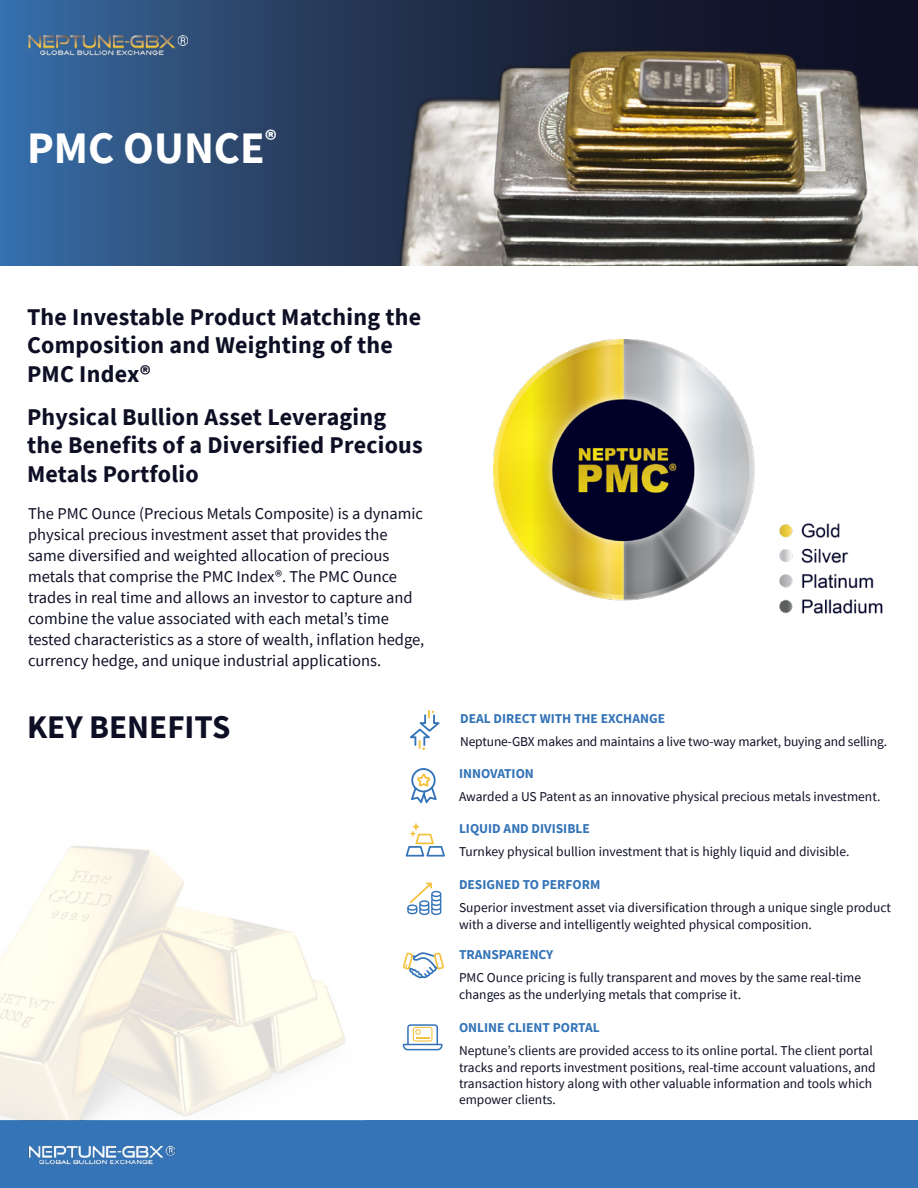
<style>
.page{position:relative;width:918px;height:1188px;background:#fff}
.page>*{position:absolute;margin:0;border:0;box-sizing:border-box;transform-origin:0 0}
.t1{font:700 45px "Source Sans Pro";color:#fff}
.t2{font:700 33px "Source Sans Pro";color:#0e0f25}
.t3{font:700 24px/28.8px "Source Sans Pro";letter-spacing:.01em;color:#0e0f25}
.t4{font:16.5px/21px "Source Sans Pro";color:#0e0f25}
.t5{font:13.5px/16.2px "Source Sans Pro";color:#0e0f25}
.t6{font:700 13.5px "Source Sans Pro";color:#3474b7}
</style>
<div class="page">
<svg style="left:410px;top:710px;width:30px;height:40px"></svg>
<svg style="left:406px;top:823px;width:39px;height:34px"></svg>
<svg style="left:407px;top:883px;width:34px;height:32px"></svg>
<svg style="left:411px;top:768px;width:26px;height:35px"></svg>
<svg style="left:403px;top:952px;width:41px;height:26px"></svg>
<div style="left:0;top:1120px;width:918px;height:68px;background:#3474b7"></div>
<img style="left:28px;top:1145px;width:148px;height:20px">
<img style="left:0;top:846px;width:346px;height:274px">
<svg style="left:0;top:0;width:294px;height:266px;background:#305684"></svg>
<img style="left:294px;top:0;width:624px;height:266px">
<img style="left:494px;top:339px;width:389px;height:275px">
<img style="left:29px;top:33px;width:159px;height:24px">
<svg style="left:403px;top:1024px;width:40px;height:26px"></svg>
<h1 class="t1" style="left:27px;top:117px;width:251px">PMC OUNCE<sup>®</sup></h1>
<h3 class="t3" style="left:27px;top:302px;width:396px">The Investable Product Matching the<br>Composition and Weighting of the<br>PMC Index®</h3>
<h3 class="t3" style="left:27px;top:402px;width:397px">Physical Bullion Asset Leveraging the Benefits of a Diversified Precious<br>Metals Portfolio</h3>
<p class="t4" style="left:28px;top:503px;width:398px">The PMC Ounce (Precious Metals Composite) is a dynamic physical precious investment asset that provides the same diversified and weighted allocation of precious metals that comprise the PMC Index®. The PMC Ounce trades in real time and allows an investor to capture and combine the value associated with each metal’s time tested characteristics as a store of wealth, inflation hedge, currency hedge, and unique industrial applications.</p>
<h2 class="t2" style="left:27px;top:704px;width:205px">KEY BENEFITS</h2>
<p class="t6" style="left:460px;top:709px;width:207px">DEAL DIRECT WITH THE EXCHANGE</p>
<p class="t5" style="left:460px;top:733px;width:429px">Neptune-GBX makes and maintains a live two-way market, buying and selling.</p>
<p class="t6" style="left:459px;top:764px;width:76px">INNOVATION</p>
<p class="t5" style="left:459px;top:788px;width:423px">Awarded a US Patent as an innovative physical precious metals investment.</p>
<p class="t6" style="left:459px;top:819px;width:132px">LIQUID AND DIVISIBLE</p>
<p class="t5" style="left:459px;top:843px;width:392px">Turnkey physical bullion investment that is highly liquid and divisible.</p>
<p class="t6" style="left:459px;top:876px;width:143px">DESIGNED TO PERFORM</p>
<p class="t5" style="left:459px;top:900px;width:433px">Superior investment asset via diversification through a unique single product with a diverse and intelligently weighted physical composition.</p>
<p class="t6" style="left:459px;top:946px;width:96px">TRANSPARENCY</p>
<p class="t5" style="left:459px;top:970px;width:404px">PMC Ounce pricing is fully transparent and moves by the same real-time changes as the underlying metals that comprise it.</p>
<p class="t6" style="left:459px;top:1019px;width:142px">ONLINE CLIENT PORTAL</p>
<p class="t5" style="left:459px;top:1043px;width:418px">Neptune’s clients are provided access to its online portal. The client portal tracks and reports investment positions, real-time account valuations, and transaction history along with other valuable information and tools which empower clients.</p>
</div>
